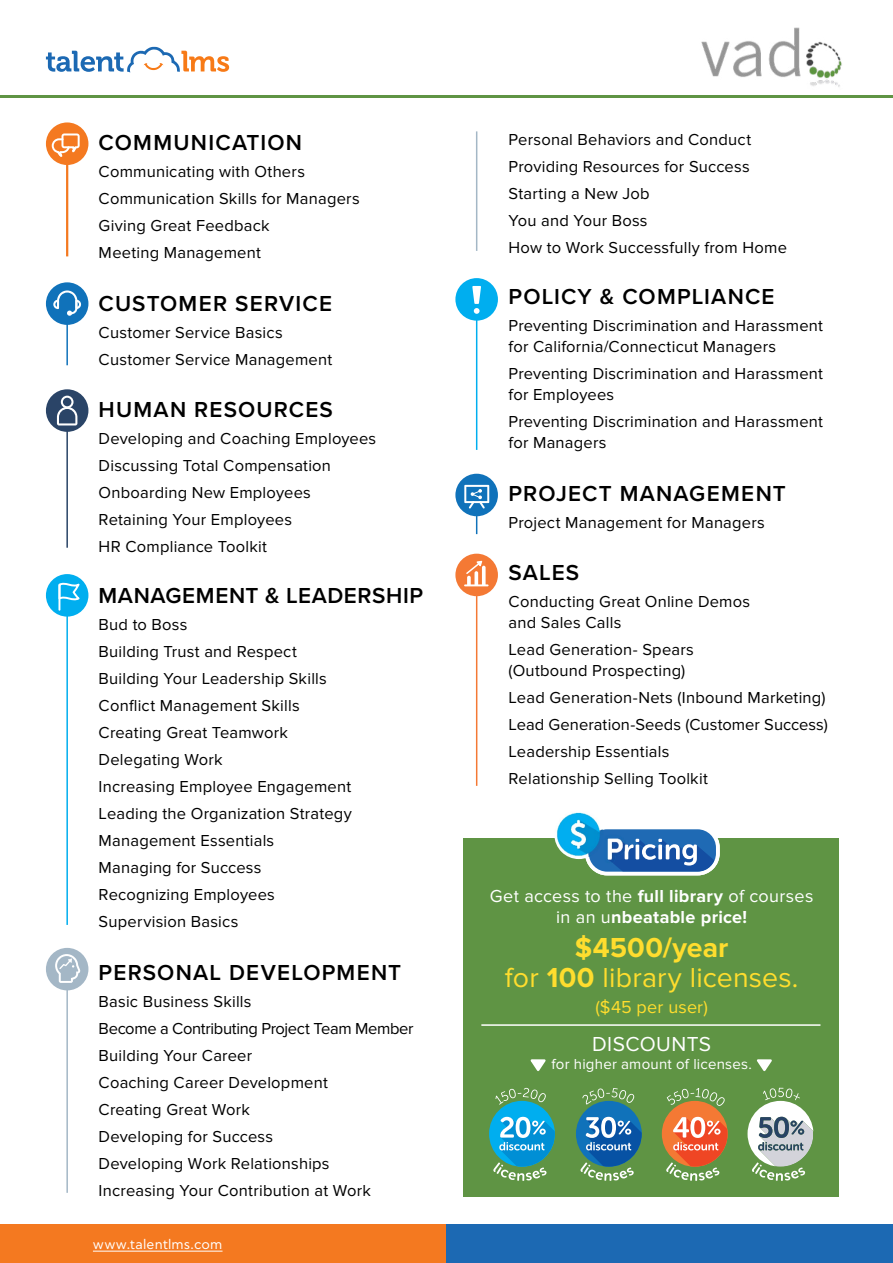
<style>
.page{position:relative;width:893px;height:1263px;background:#fff}
.page>*{position:absolute;margin:0;border:0;box-sizing:border-box;transform-origin:0 0}
.t1{font:28.5px "Proxima Nova";letter-spacing:.005em;color:#ffdd2e}
.t2{font:700 28.5px "Proxima Nova";letter-spacing:.005em;color:#ffdd2e}
.t3{font:600 22.5px "Proxima Nova";letter-spacing:.055em;color:#000}
.t4{font:600 22.5px "Proxima Nova";letter-spacing:.025em;color:#000}
.t5{font:21px "Proxima Nova";letter-spacing:.02em;color:#fff}
.t6{font:18px/21px "Proxima Nova";letter-spacing:.015em;color:#fff;text-align:center}
.t7{font:18px "Proxima Nova";letter-spacing:.01em;color:#ffdd2e}
.t8{font:16.5px/21px "Proxima Nova";letter-spacing:.015em;color:#000}
.t9{font:16.5px "Proxima Nova";letter-spacing:-.02em;color:#000}
.t10{font:15px "Proxima Nova";letter-spacing:.015em;color:#fff}
.t11{font:13.5px "CF Asty Std";letter-spacing:.015em;color:#fff}
.s1{font-weight:700}
</style>
<div class="page">
<div style="left:0;top:1225px;width:446px;height:38px;background:#f47920"></div>
<div style="left:446px;top:1225px;width:447px;height:38px;background:#1c69b3"></div>
<div style="left:46px;top:948px;width:42px;height:42px;background:#a4b7c6;border-radius:50%"></div>
<svg style="left:55px;top:954px;width:25px;height:29px"></svg>
<div style="left:46px;top:282px;width:42px;height:43px;background:#1072ba;border-radius:50%"></div>
<svg style="left:53px;top:290px;width:28px;height:26px"></svg>
<div style="left:46px;top:122px;width:42px;height:43px;background:#f47920;border-radius:50%"></div>
<svg style="left:52px;top:133px;width:28px;height:24px"></svg>
<hr style="left:93px;top:1251px;width:130px;height:1px;background:#fff">
<div style="left:46px;top:574px;width:42px;height:43px;background:#00aeef;border-radius:50%"></div>
<svg style="left:59px;top:583px;width:21px;height:17px"></svg>
<hr style="left:58px;top:584px;width:2px;height:27px;background:#fff">
<hr style="left:66px;top:165px;width:2px;height:91px;background:#f47920">
<hr style="left:66px;top:323px;width:2px;height:42px;background:#1072ba">
<hr style="left:66px;top:427px;width:2px;height:121px;background:#2a4467">
<hr style="left:66px;top:610px;width:2px;height:315px;background:#00aeef">
<hr style="left:66px;top:986px;width:2px;height:207px;background:#a4b7c6">
<div style="left:46px;top:389px;width:42px;height:43px;background:#2a4467;border-radius:50%"></div>
<svg style="left:57px;top:396px;width:20px;height:29px"></svg>
<hr style="left:476px;top:131px;width:1px;height:120px;background:#a4b7c6">
<div style="left:455px;top:474px;width:43px;height:42px;background:#1072ba;border-radius:50%"></div>
<svg style="left:464px;top:485px;width:25px;height:49px"></svg>
<div style="left:455px;top:554px;width:43px;height:42px;background:#f47934;border-radius:50%"></div>
<hr style="left:464px;top:584px;width:25px;height:2px;background:#fff">
<svg style="left:466px;top:561px;width:20px;height:24px"></svg>
<hr style="left:476px;top:592px;width:1px;height:194px;background:#f47934">
<div style="left:455px;top:278px;width:43px;height:43px;background:#00aeef;border-radius:50%"></div>
<svg style="left:472px;top:286px;width:9px;height:28px"></svg>
<hr style="left:476px;top:315px;width:1px;height:135px;background:#00aeef">
<div style="left:463px;top:838px;width:376px;height:359px;background:#5f9444"></div>
<svg style="left:587px;top:829px;width:133px;height:46px;background:#5989bd"></svg>
<img style="left:554px;top:812px;width:72px;height:51px">
<svg style="left:530px;top:1059px;width:16px;height:12px"></svg>
<svg style="left:756px;top:1059px;width:16px;height:13px"></svg>
<div style="left:489px;top:1101px;width:66px;height:66px;background:#00aeef;border-radius:50%"></div>
<div style="left:576px;top:1101px;width:66px;height:66px;background:#1072ba;border-radius:50%"></div>
<div style="left:662px;top:1101px;width:66px;height:66px;background:#f47934;border-radius:50%"></div>
<svg style="left:667px;top:1088px;width:58px;height:19px"></svg>
<svg style="left:582px;top:1088px;width:53px;height:16px"></svg>
<svg style="left:495px;top:1088px;width:51px;height:17px"></svg>
<svg style="left:493px;top:1117px;width:62px;height:64px"></svg>
<svg style="left:580px;top:1117px;width:62px;height:64px"></svg>
<svg style="left:666px;top:1117px;width:62px;height:64px"></svg>
<svg style="left:747px;top:1088px;width:66px;height:93px"></svg>
<hr style="left:481px;top:1024px;width:339px;height:2px;background:#fff">
<svg style="left:46px;top:47px;width:183px;height:25px"></svg>
<img style="left:701px;top:27px;width:141px;height:60px">
<hr style="left:0;top:96px;width:893px;height:2px;background:#5f9444">
<p class="t3" style="left:99px;top:126px;width:205px">COMMUNICATION</p>
<p class="t8" style="left:99px;top:161px;width:208px">Communicating with Others</p>
<p class="t8" style="left:99px;top:188px;width:263px">Communication Skills for Managers</p>
<p class="t8" style="left:99px;top:215px;width:172px">Giving Great Feedback</p>
<p class="t8" style="left:99px;top:242px;width:164px">Meeting Management</p>
<p class="t3" style="left:99px;top:286px;width:235px">CUSTOMER SERVICE</p>
<p class="t8" style="left:99px;top:322px;width:186px">Customer Service Basics</p>
<p class="t8" style="left:99px;top:349px;width:235px">Customer Service Management</p>
<p class="t3" style="left:99px;top:393px;width:236px">HUMAN RESOURCES</p>
<p class="t8" style="left:99px;top:428px;width:279px">Developing and Coaching Employees</p>
<p class="t8" style="left:99px;top:455px;width:234px">Discussing Total Compensation</p>
<p class="t8" style="left:99px;top:482px;width:214px">Onboarding New Employees</p>
<p class="t8" style="left:99px;top:509px;width:195px">Retaining Your Employees</p>
<p class="t8" style="left:99px;top:536px;width:170px">HR Compliance Toolkit</p>
<p class="t4" style="left:99px;top:579px;width:326px">MANAGEMENT &amp; LEADERSHIP</p>
<p class="t8" style="left:99px;top:614px;width:90px">Bud to Boss</p>
<p class="t8" style="left:99px;top:641px;width:200px">Building Trust and Respect</p>
<p class="t8" style="left:99px;top:668px;width:230px">Building Your Leadership Skills</p>
<p class="t8" style="left:99px;top:695px;width:203px">Conflict Management Skills</p>
<p class="t8" style="left:99px;top:722px;width:191px">Creating Great Teamwork</p>
<p class="t8" style="left:99px;top:749px;width:126px">Delegating Work</p>
<p class="t8" style="left:99px;top:776px;width:254px">Increasing Employee Engagement</p>
<p class="t8" style="left:99px;top:803px;width:255px">Leading the Organization Strategy</p>
<p class="t8" style="left:99px;top:830px;width:177px">Management Essentials</p>
<p class="t8" style="left:99px;top:857px;width:164px">Managing for Success</p>
<p class="t8" style="left:99px;top:884px;width:178px">Recognizing Employees</p>
<p class="t8" style="left:99px;top:911px;width:141px">Supervision Basics</p>
<p class="t3" style="left:99px;top:955px;width:304px">PERSONAL DEVELOPMENT</p>
<p class="t8" style="left:99px;top:991px;width:154px">Basic Business Skills</p>
<p class="t9" style="left:99px;top:1019px;width:316px">Become a Contributing Project Team Member</p>
<p class="t8" style="left:99px;top:1045px;width:155px">Building Your Career</p>
<p class="t8" style="left:99px;top:1072px;width:231px">Coaching Career Development</p>
<p class="t8" style="left:99px;top:1099px;width:153px">Creating Great Work</p>
<p class="t8" style="left:99px;top:1126px;width:176px">Developing for Success</p>
<p class="t8" style="left:99px;top:1153px;width:232px">Developing Work Relationships</p>
<p class="t8" style="left:99px;top:1180px;width:274px">Increasing Your Contribution at Work</p>
<p class="t11" style="left:93px;top:1237px;width:131px">www.talentlms.com</p>
<p class="t8" style="left:509px;top:130px;width:244px">Personal Behaviors and Conduct</p>
<p class="t8" style="left:509px;top:157px;width:243px">Providing Resources for Success</p>
<p class="t8" style="left:509px;top:184px;width:143px">Starting a New Job</p>
<p class="t8" style="left:509px;top:211px;width:141px">You and Your Boss</p>
<p class="t8" style="left:509px;top:238px;width:280px">How to Work Successfully from Home</p>
<p class="t3" style="left:509px;top:280px;width:267px">POLICY &amp; COMPLIANCE</p>
<p class="t8" style="left:509px;top:316px;width:316px">Preventing Discrimination and Harassment for California/Connecticut Managers</p>
<p class="t8" style="left:509px;top:364px;width:316px">Preventing Discrimination and Harassment for Employees</p>
<p class="t8" style="left:509px;top:412px;width:316px">Preventing Discrimination and Harassment for Managers</p>
<p class="t3" style="left:509px;top:476px;width:279px">PROJECT MANAGEMENT</p>
<p class="t8" style="left:509px;top:512px;width:258px">Project Management for Managers</p>
<p class="t3" style="left:509px;top:556px;width:72px">SALES</p>
<p class="t8" style="left:509px;top:592px;width:243px">Conducting Great Online Demos</p>
<p class="t8" style="left:509px;top:613px;width:114px">and Sales Calls</p>
<p class="t8" style="left:509px;top:640px;width:187px">Lead Generation- Spears</p>
<p class="t8" style="left:509px;top:661px;width:178px">(Outbound Prospecting)</p>
<p class="t8" style="left:509px;top:688px;width:318px">Lead Generation-Nets (Inbound Marketing)</p>
<p class="t8" style="left:509px;top:715px;width:321px">Lead Generation-Seeds (Customer Success)</p>
<p class="t8" style="left:509px;top:742px;width:162px">Leadership Essentials</p>
<p class="t8" style="left:509px;top:769px;width:201px">Relationship Selling Toolkit</p>
<p class="t6" style="left:490px;top:886px;width:325px">Get access to the <span class="s1">full library</span> of courses in an u<span class="s1">nbeatable price!</span></p>
<p class="t2" style="left:575px;top:931px;width:155px">$4500/year</p>
<p class="t1" style="left:505px;top:961px;width:295px">for <span class="s1">100</span> library licenses.</p>
<p class="t7" style="left:595px;top:996px;width:114px">($45 per user)</p>
<p class="t5" style="left:592px;top:1032px;width:121px">DISCOUNTS</p>
<p class="t10" style="left:551px;top:1056px;width:202px">for higher amount of licenses.</p>
</div>
